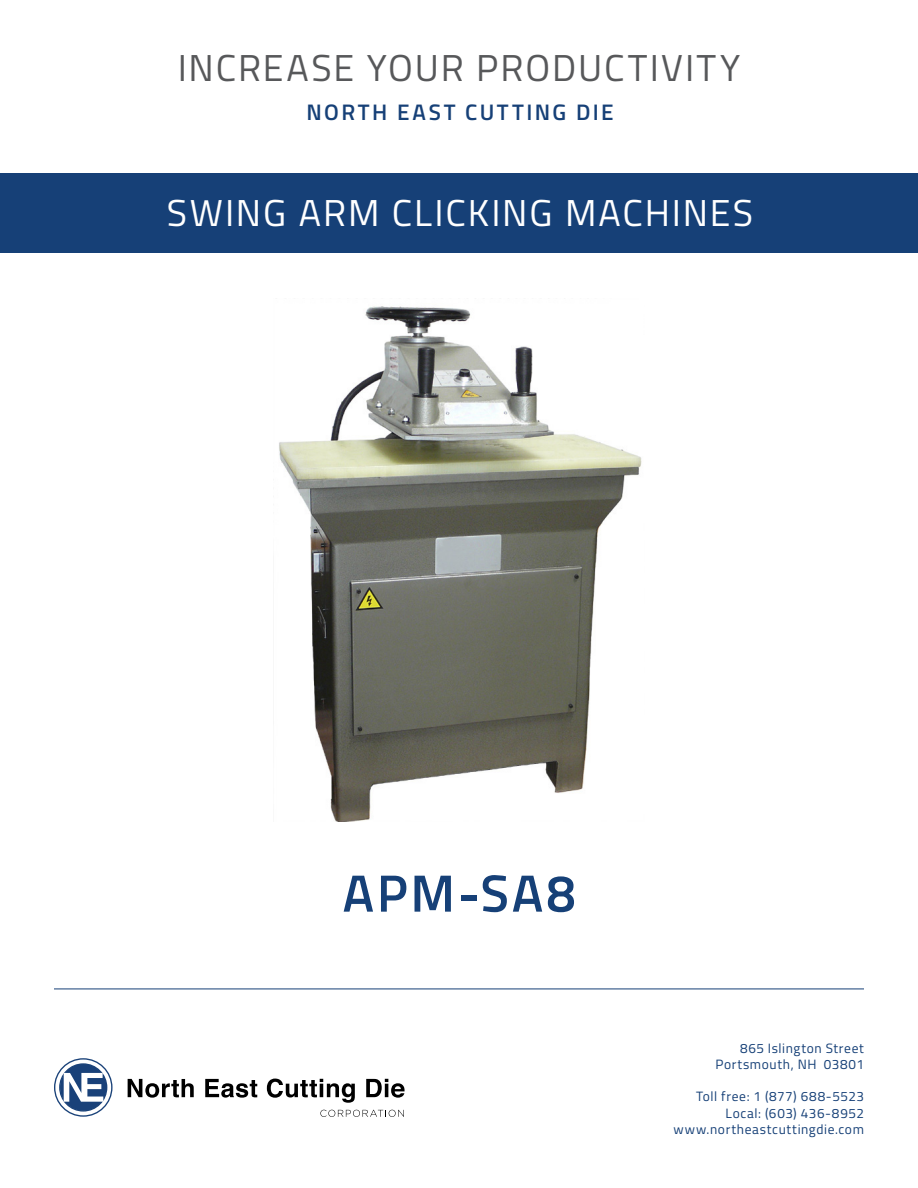
<style>
.page{position:relative;width:918px;height:1188px;background:#fff}
.page>*{position:absolute;margin:0;border:0;box-sizing:border-box;transform-origin:0 0}
.t1{font:600 52.5px "Titillium";letter-spacing:.055em;color:#164077}
.t2{font:37.5px "Titillium";letter-spacing:.05em;color:#fff}
.t3{font:37.5px "Titillium";letter-spacing:.05em;color:#57585a}
.t4{font:600 22.5px "Titillium";letter-spacing:.11em;color:#164077}
.t5{font:13.5px/16.2px "Titillium";letter-spacing:.045em;color:#164077;text-align:right}
</style>
<div class="page">
<svg style="left:128px;top:1079px;width:66px;height:19px"></svg>
<svg style="left:205px;top:1079px;width:52px;height:19px"></svg>
<svg style="left:267px;top:1079px;width:88px;height:24px"></svg>
<svg style="left:366px;top:1079px;width:39px;height:19px"></svg>
<svg style="left:320px;top:1110px;width:84px;height:7px"></svg>
<svg style="left:54px;top:1058px;width:59px;height:59px"></svg>
<img style="left:279px;top:306px;width:363px;height:516px">
<hr style="left:54px;top:989px;width:810px;height:1px;background:#164077">
<div style="left:0;top:173px;width:918px;height:80px;background:#164077"></div>
<p class="t3" style="left:178px;top:40px;width:564px">INCREASE YOUR PRODUCTIVITY</p>
<p class="t4" style="left:306px;top:95px;width:309px">NORTH EAST CUTTING DIE</p>
<p class="t2" style="left:167px;top:185px;width:588px">SWING ARM CLICKING MACHINES</p>
<p class="t1" style="left:343px;top:854px;width:235px">APM-SA8</p>
<p class="t5" style="left:740px;top:1039px;width:125px">865 Islington Street</p>
<p class="t5" style="left:715px;top:1056px;width:150px">Portsmouth, NH 03801</p>
<p class="t5" style="left:696px;top:1088px;width:169px">Toll free: 1 (877) 688-5523</p>
<p class="t5" style="left:674px;top:1104px;width:192px">Local: (603) 436-8952 www.northeastcuttingdie.com</p>
</div>
